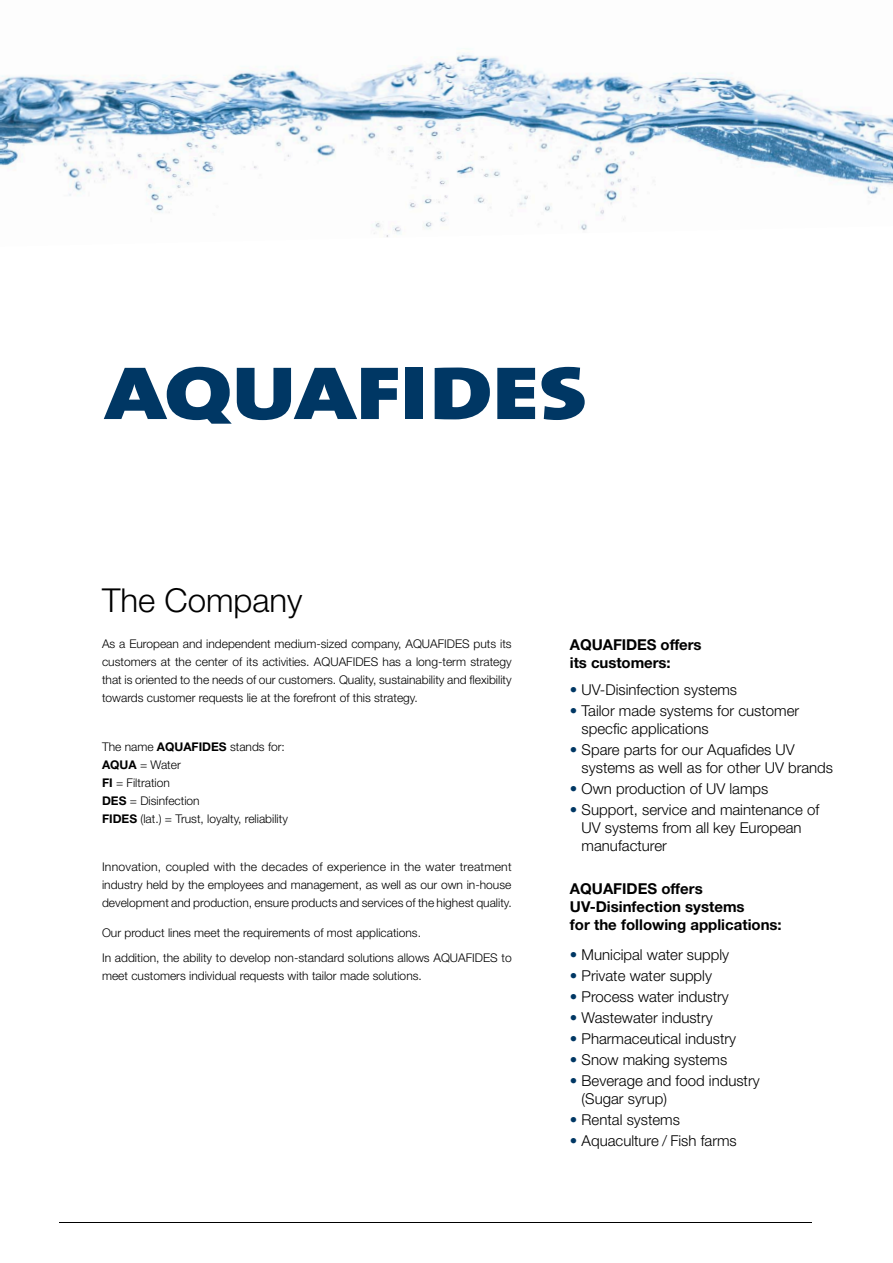
<style>
.page{position:relative;width:893px;height:1263px;background:#fff}
.page>*{position:absolute;margin:0;border:0;box-sizing:border-box;transform-origin:0 0}
.t1{font:300 33px "Helvetica Neue LT Std";color:#000}
.t2{font:300 15px/18px "Helvetica Neue LT Std";color:#000}
.t3{font:700 15px/18px "Helvetica Neue LT Std";color:#000}
.t4{font:300 12px/18px "Helvetica Neue LT Std";color:#000;text-align:justify}
.s1{font-weight:700}
.s2{color:#003764}
</style>
<div class="page">
<img style="left:0;top:53px;width:893px;height:184px">
<hr style="left:60px;top:1222px;width:752px;height:1px;background:#000">
<div style="left:405px;top:368px;width:18px;height:51px;background:#003764"></div>
<svg style="left:435px;top:367px;width:55px;height:52px"></svg>
<svg style="left:497px;top:368px;width:38px;height:51px;background:#2c597e"></svg>
<svg style="left:541px;top:367px;width:44px;height:53px"></svg>
<svg style="left:104px;top:367px;width:294px;height:57px"></svg>
<h1 class="t1" style="left:102px;top:580px;width:202px">The Company</h1>
<p class="t4" style="left:102px;top:634px;width:411px">As a European and independent medium-sized company, AQUAFIDES puts its customers at the center of its activities. AQUAFIDES has a long-term strategy that is oriented to the needs of our customers. Quality, sustainability and flexibility towards customer requests lie at the forefront of this strategy.</p>
<p class="t4" style="left:102px;top:737px;width:187px;text-align:left">The name <span class="s1">AQUAFIDES</span> stands for:<br><span class="s1">AQUA</span> = Water<br><span class="s1">FI</span> = Filtration<br><span class="s1">DES</span> = Disinfection<br><span class="s1">FIDES</span> (lat.) = Trust, loyalty, reliability</p>
<p class="t4" style="left:102px;top:858px;width:411px">Innovation, coupled with the decades of experience in the water treatment industry held by the employees and management, as well as our own in-house development and production, ensure products and services of the highest quality.</p>
<p class="t4" style="left:102px;top:921px;width:411px;line-height:24.5px">Our product lines meet the requirements of most applications.<br>In addition, the ability to develop non-standard solutions allows AQUAFIDES to</p>
<p class="t4" style="left:102px;top:966px;width:321px">meet customers individual requests with tailor made solutions.</p>
<p class="t3" style="left:570px;top:635px;width:133px">AQUAFIDES offers its customers:</p>
<p class="t2" style="left:570px;top:681px;width:169px"><span class="s2">•</span> UV-Disinfection systems</p>
<p class="t2" style="left:582px;top:702px;width:219px;text-indent:-12px"><span class="s2">•</span> Tailor made systems for customer specfic applications</p>
<p class="t2" style="left:582px;top:741px;width:253px;text-indent:-12px"><span class="s2">•</span> Spare parts for our Aquafides UV systems as well as for other UV brands</p>
<p class="t2" style="left:570px;top:780px;width:200px"><span class="s2">•</span> Own production of UV lamps</p>
<p class="t2" style="left:582px;top:801px;width:239px;text-indent:-12px"><span class="s2">•</span> Support, service and maintenance of<br>UV systems from all key European manufacturer</p>
<p class="t3" style="left:570px;top:879px;width:213px">AQUAFIDES offers<br>UV-Disinfection systems<br>for the following applications:</p>
<p class="t2" style="left:570px;top:945px;width:161px"><span class="s2">•</span> Municipal water supply</p>
<p class="t2" style="left:570px;top:966px;width:143px"><span class="s2">•</span> Private water supply</p>
<p class="t2" style="left:570px;top:987px;width:160px"><span class="s2">•</span> Process water industry</p>
<p class="t2" style="left:570px;top:1008px;width:144px"><span class="s2">•</span> Wastewater industry</p>
<p class="t2" style="left:570px;top:1029px;width:168px"><span class="s2">•</span> Pharmaceutical industry</p>
<p class="t2" style="left:570px;top:1050px;width:159px"><span class="s2">•</span> Snow making systems</p>
<p class="t2" style="left:582px;top:1071px;width:180px;text-indent:-12px"><span class="s2">•</span> Beverage and food industry (Sugar syrup)</p>
<p class="t2" style="left:570px;top:1110px;width:111px"><span class="s2">•</span> Rental systems</p>
<p class="t2" style="left:570px;top:1132px;width:168px"><span class="s2">•</span> Aquaculture / Fish farms</p>
</div>
